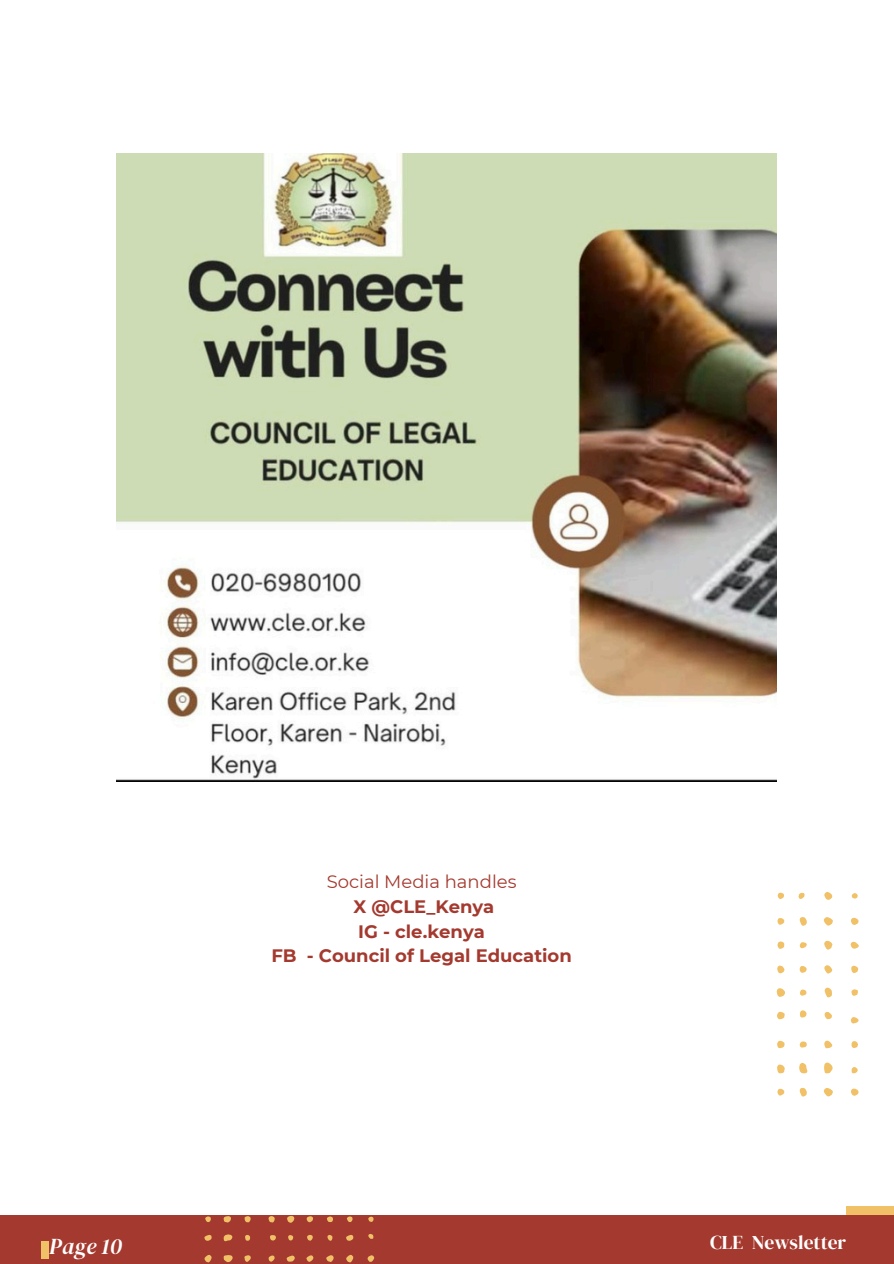
<style>
.page{position:relative;width:894px;height:1264px;background:#fff}
.page>*{position:absolute;margin:0;border:0;box-sizing:border-box;transform-origin:0 0}
.t1{font:italic 22.5px "DM Serif Display";color:#fff}
.t2{font:19.5px "DM Serif Display";color:#fff}
.t3{font:700 18px "Montserrat";color:#a43a2f}
.t4{font:18px "Montserrat";color:#a43a2f}
</style>
<div class="page">
<div style="left:0;top:1214px;width:893px;height:49px;background:#a43a2f"></div>
<div style="left:41px;top:1241px;width:8px;height:18px;background:#f1c167"></div>
<div style="left:846px;top:1206px;width:47px;height:8px;background:#f1c167"></div>
<svg style="left:824px;top:1062px;width:8px;height:11px"></svg>
<svg style="left:799px;top:1062px;width:8px;height:11px"></svg>
<svg style="left:824px;top:987px;width:7px;height:10px"></svg>
<svg style="left:823px;top:917px;width:9px;height:8px"></svg>
<svg style="left:824px;top:940px;width:8px;height:10px"></svg>
<svg style="left:776px;top:988px;width:8px;height:9px"></svg>
<svg style="left:824px;top:965px;width:8px;height:8px"></svg>
<svg style="left:824px;top:892px;width:8px;height:7px"></svg>
<svg style="left:824px;top:1040px;width:8px;height:8px"></svg>
<svg style="left:777px;top:1064px;width:7px;height:9px"></svg>
<svg style="left:851px;top:917px;width:7px;height:8px"></svg>
<svg style="left:799px;top:917px;width:8px;height:8px"></svg>
<svg style="left:850px;top:941px;width:8px;height:7px"></svg>
<svg style="left:824px;top:1012px;width:8px;height:7px"></svg>
<svg style="left:777px;top:1011px;width:7px;height:8px"></svg>
<svg style="left:851px;top:965px;width:7px;height:8px"></svg>
<svg style="left:777px;top:1040px;width:7px;height:8px"></svg>
<svg style="left:850px;top:1017px;width:8px;height:6px"></svg>
<svg style="left:777px;top:965px;width:7px;height:8px"></svg>
<svg style="left:851px;top:1041px;width:6px;height:7px"></svg>
<svg style="left:777px;top:941px;width:7px;height:8px"></svg>
<svg style="left:851px;top:989px;width:6px;height:6px"></svg>
<svg style="left:800px;top:1010px;width:6px;height:7px"></svg>
<svg style="left:799px;top:966px;width:7px;height:6px"></svg>
<svg style="left:799px;top:1041px;width:7px;height:6px"></svg>
<svg style="left:777px;top:918px;width:7px;height:6px"></svg>
<svg style="left:823px;top:1088px;width:9px;height:8px"></svg>
<svg style="left:851px;top:1088px;width:7px;height:7px"></svg>
<svg style="left:799px;top:1087px;width:8px;height:9px"></svg>
<svg style="left:777px;top:1088px;width:7px;height:7px"></svg>
<svg style="left:851px;top:1067px;width:6px;height:6px"></svg>
<svg style="left:799px;top:942px;width:7px;height:6px"></svg>
<svg style="left:800px;top:989px;width:6px;height:6px"></svg>
<svg style="left:777px;top:892px;width:7px;height:7px"></svg>
<svg style="left:851px;top:893px;width:6px;height:5px"></svg>
<svg style="left:798px;top:892px;width:6px;height:7px"></svg>
<svg style="left:223px;top:1255px;width:10px;height:7px"></svg>
<svg style="left:223px;top:1234px;width:9px;height:7px"></svg>
<svg style="left:286px;top:1255px;width:9px;height:6px"></svg>
<svg style="left:346px;top:1254px;width:7px;height:8px"></svg>
<svg style="left:326px;top:1255px;width:7px;height:6px"></svg>
<svg style="left:287px;top:1215px;width:7px;height:7px"></svg>
<svg style="left:306px;top:1255px;width:7px;height:6px"></svg>
<svg style="left:367px;top:1255px;width:7px;height:6px"></svg>
<svg style="left:244px;top:1255px;width:7px;height:6px"></svg>
<svg style="left:223px;top:1216px;width:8px;height:6px"></svg>
<svg style="left:346px;top:1235px;width:7px;height:5px"></svg>
<svg style="left:268px;top:1255px;width:7px;height:6px"></svg>
<svg style="left:268px;top:1216px;width:7px;height:6px"></svg>
<svg style="left:244px;top:1216px;width:6px;height:6px"></svg>
<svg style="left:306px;top:1216px;width:7px;height:6px"></svg>
<svg style="left:327px;top:1216px;width:6px;height:6px"></svg>
<svg style="left:270px;top:1235px;width:6px;height:5px"></svg>
<svg style="left:307px;top:1235px;width:6px;height:5px"></svg>
<svg style="left:245px;top:1235px;width:5px;height:5px"></svg>
<svg style="left:347px;top:1216px;width:5px;height:6px"></svg>
<svg style="left:204px;top:1255px;width:7px;height:7px"></svg>
<svg style="left:204px;top:1235px;width:7px;height:5px"></svg>
<svg style="left:205px;top:1216px;width:6px;height:6px"></svg>
<svg style="left:327px;top:1235px;width:5px;height:5px"></svg>
<svg style="left:288px;top:1235px;width:5px;height:5px"></svg>
<svg style="left:368px;top:1216px;width:5px;height:6px"></svg>
<svg style="left:368px;top:1234px;width:5px;height:4px"></svg>
<img style="left:117px;top:153px;width:659px;height:628px">
<p class="t1" style="left:49px;top:1230px;width:74px">Page 10</p>
<p class="t4" style="left:326px;top:870px;width:191px">Social Media handles</p>
<p class="t3" style="left:353px;top:895px;width:142px">X @CLE_Kenya</p>
<p class="t3" style="left:358px;top:920px;width:128px">IG - cle.kenya</p>
<p class="t3" style="left:271px;top:945px;width:302px">FB - Council of Legal Education</p>
<p class="t2" style="left:710px;top:1228px;width:137px">CLE Newsletter</p>
</div>
